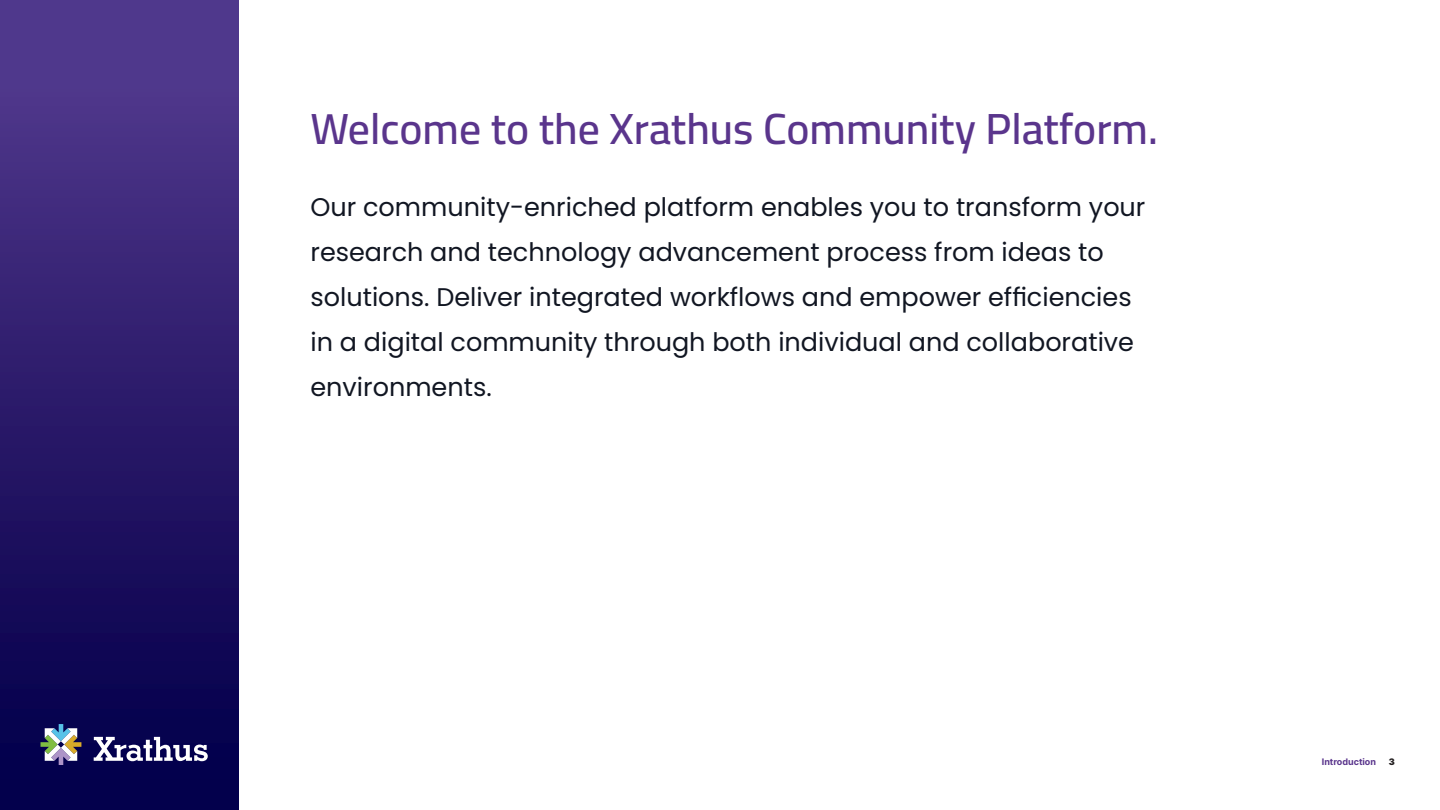
<style>
.page{position:relative;width:1440px;height:810px;background:#fff}
.page>*{position:absolute;margin:0;border:0;box-sizing:border-box;transform-origin:0 0}
.t1{font:600 43.5px "Cairo";color:#5a358c}
.t2{font:25.5px/45px "Poppins";color:#111622}
.Running_Header{font:9px "Inter";color:#5a358c}
.Page_Number{font:9px "Inter";color:#231f20}
</style>
<div class="page">
<div style="left:0;top:0;width:238px;height:810px;background:linear-gradient(to bottom,#573c90,#000047)"></div>
<svg style="left:94px;top:737px;width:114px;height:24px"></svg>
<svg style="left:40px;top:724px;width:41px;height:41px"></svg>
<p class="t1" style="left:310px;top:96px;width:849px">Welcome to the Xrathus Community Platform.</p>
<p class="t2" style="left:310px;top:184px;width:836px">Our community-enriched platform enables you to transform your research and technology advancement process from ideas to solutions. Deliver integrated workflows and empower efficiencies in a digital community through both individual and collaborative environments.</p>
<p class="Running_Header" style="left:1322px;top:755px;width:56px">Introduction</p>
<p class="Page_Number" style="left:1389px;top:755px;width:8px">3</p>
</div>
